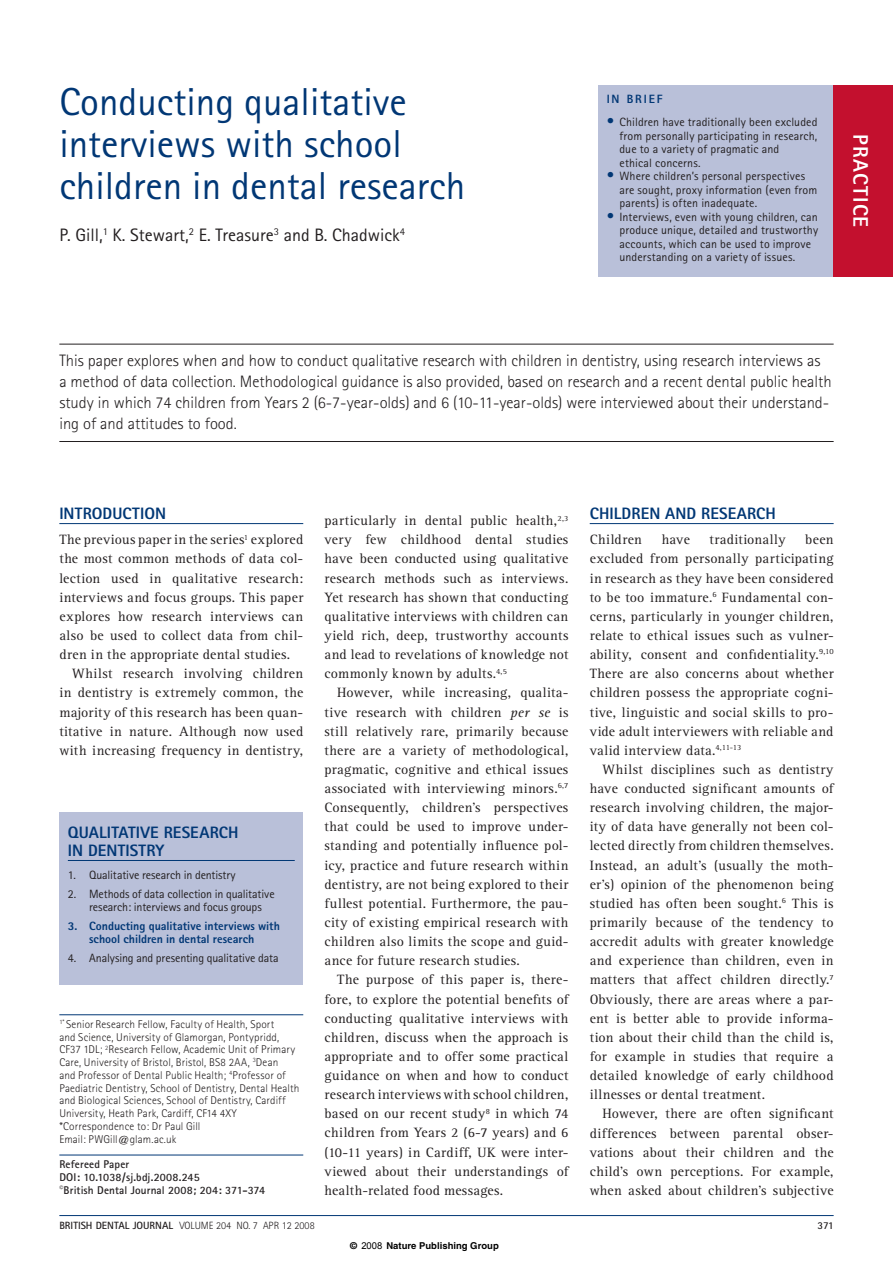
<style>
.page{position:relative;width:893px;height:1263px;background:#fff}
.page>*{position:absolute;margin:0;border:0;box-sizing:border-box;transform-origin:0 0}
.t1{font:39px/42px "Rotis Sans Serif";color:#013775}
.t2{font:800 21px "Rotis Sans Serif";letter-spacing:.055em;color:#fff}
.t3{font:18px "Rotis Sans Serif";color:#231f20}
.t4{font:300 16.5px/21px "Rotis Sans Serif";color:#231f20}
.t5{font:800 16.5px/18px "Rotis Sans Serif";letter-spacing:.01em;color:#013775}
.t6{font:13.95px/19.2px "Rotis Serif";letter-spacing:.02em;color:#231f20;text-align:justify}
.t7{font:12px/13.5px "Rotis Sans Serif";letter-spacing:.005em;color:#231f20}
.t8{font:800 12px/13.5px "Rotis Sans Serif";color:#013775;text-align:center}
.t9{font:300 11.25px/12.8px "Rotis Sans Serif";letter-spacing:.01em;color:#231f20}
.t10{font:700 11.25px/12.8px "Rotis Sans Serif";letter-spacing:.01em;color:#231f20}
.t11{font:300 10.5px "Rotis Sans Serif";color:#231f20}
.t12{font:700 10.5px "Rotis Sans Serif";color:#231f20}
.t13{font:700 9.45px "Helvetica";color:#000}
.s1{font-size:15px;color:#013775}
.s2{font-style:italic}
.s3{font-weight:700}
.s4{font-family:"Arial";font-weight:400}
</style>
<div class="page">
<hr style="left:59px;top:344px;width:774px;height:1px;background:#231f20">
<hr style="left:59px;top:441px;width:774px;height:1px;background:#231f20">
<hr style="left:59px;top:523px;width:244px;height:1px;background:#013775">
<hr style="left:589px;top:523px;width:244px;height:1px;background:#013775">
<hr style="left:59px;top:1014px;width:244px;height:1px;background:#013775">
<hr style="left:59px;top:1155px;width:244px;height:1px;background:#013775">
<hr style="left:59px;top:1215px;width:774px;height:1px;background:#013775">
<div style="left:598px;top:85px;width:294px;height:191px;background:#b9c0d9"></div>
<div style="left:833px;top:85px;width:59px;height:191px;background:#c3102e"></div>
<div style="left:59px;top:812px;width:244px;height:172px;background:#b9c0d9"></div>
<hr style="left:68px;top:860px;width:227px;height:1px;background:#013775">
<h1 class="t1" style="left:59px;top:85px;width:407px">Conducting qualitative interviews with school children in dental research</h1>
<h4 class="t3" style="left:59px;top:229px;width:347px">P. Gill,<sup>1</sup> K. Stewart,<sup>2</sup> E. Treasure<sup>3</sup> and B. Chadwick<sup>4</sup></h4>
<p class="t8" style="left:606px;top:93px;width:57px">IN BRIEF</p>
<p class="t7" style="left:619px;top:117px;width:200px;text-indent:-13px"><span class="s1">•</span> Children have traditionally been excluded from personally participating in research, due to a variety of pragmatic and<br>ethical concerns.</p>
<p class="t7" style="left:619px;top:171px;width:199px;text-indent:-13px"><span class="s1">•</span> Where children’s personal perspectives are sought, proxy information (even from parents) is often inadequate.</p>
<p class="t7" style="left:619px;top:211px;width:200px;text-indent:-13px"><span class="s1">•</span> Interviews, even with young children, can produce unique, detailed and trustworthy accounts, which can be used to improve understanding on a variety of issues.</p>
<p class="t2" style="left:868px;top:134px;width:95px;rotate:90deg">PRACTICE</p>
<p class="t4" style="left:59px;top:351px;width:773px">This paper explores when and how to conduct qualitative research with children in dentistry, using research interviews as a method of data collection. Methodological guidance is also provided, based on research and a recent dental public health study in which 74 children from Years 2 (6-7-year-olds) and 6 (10-11-year-olds) were interviewed about their understand&shy;ing of and attitudes to food.</p>
<h4 class="t5" style="left:59px;top:506px;width:108px">INTRODUCTION</h4>
<p class="t6" style="left:59px;top:531px;width:245px">The previous paper in the series<sup>1</sup> explored the most common methods of data col&shy;lection used in qualitative research: interviews and focus groups. This paper explores how research interviews can also be used to collect data from chil&shy;dren in the appropriate dental studies.</p>
<p class="t6" style="left:59px;top:665px;width:245px;text-indent:13px">Whilst research involving children in dentistry is extremely common, the majority of this research has been quan&shy;titative in nature. Although now used with increasing frequency in dentistry,</p>
<p class="t5" style="left:68px;top:825px;width:172px">QUALITATIVE RESEARCH<br>IN DENTISTRY</p>
<p class="t7" style="left:68px;top:869px;width:169px">1. Qualitative research in dentistry</p>
<p class="t7" style="left:89px;top:888px;width:187px;text-indent:-21px">2. Methods of data collection in qualitative research: interviews and focus groups</p>
<p class="t8" style="left:68px;top:920px;width:214px">3. Conducting qualitative interviews with school children in dental research</p>
<p class="t7" style="left:68px;top:953px;width:212px">4. Analysing and presenting qualitative data</p>
<p class="t9" style="left:59px;top:1019px;width:241px"><sup>1*</sup> Senior Research Fellow, Faculty of Health, Sport<br>and Science, University of Glamorgan, Pontypridd, CF37 1DL; <sup>2</sup>Research Fellow, Academic Unit of Primary Care, University of Bristol, Bristol, BS8 2AA, <sup>3</sup>Dean<br>and Professor of Dental Public Health; <sup>4</sup>Professor of Paediatric Dentistry, School of Dentistry, Dental Health and Biological Sciences, School of Dentistry, Cardiff University, Heath Park, Cardiff, CF14 4XY *Correspondence to: Dr Paul Gill<br>Email: PWGill@glam.ac.uk</p>
<p class="t10" style="left:59px;top:1159px;width:207px">Refereed Paper<br>DOI: 10.1038/sj.bdj.2008.245<br><sup>©</sup>British Dental Journal 2008; 204: 371-374</p>
<p class="t6" style="left:324px;top:512px;width:245px">particularly in dental public health,<sup>2,3 </sup>very few childhood dental studies have been conducted using qualitative research methods such as interviews.<br>Yet research has shown that conducting qualitative interviews with children can yield rich, deep, trustworthy accounts and lead to revelations of knowledge not commonly known by adults.<sup>4,5</sup></p>
<p class="t6" style="left:324px;top:684px;width:245px;text-indent:13px">However, while increasing, qualita&shy;tive research with children <span class="s2">per se</span> is still relatively rare, primarily because there are a variety of methodological, pragmatic, cognitive and ethical issues associated with interviewing minors.<sup>6,7<br></sup>Consequently, children’s perspectives that could be used to improve under&shy;standing and potentially influence pol&shy;icy, practice and future research within dentistry, are not being explored to their fullest potential. Furthermore, the pau&shy;city of existing empirical research with children also limits the scope and guid&shy;ance for future research studies.</p>
<p class="t6" style="left:324px;top:971px;width:245px;text-indent:13px">The purpose of this paper is, there&shy;fore, to explore the potential benefits of conducting qualitative interviews with children, discuss when the approach is appropriate and to offer some practical guidance on when and how to conduct research interviews with school children, based on our recent study<sup>8</sup> in which 74 children from Years 2 (6-7 years) and 6 (10-11 years) in Cardiff, UK were inter&shy;viewed about their understandings of health-related food messages.</p>
<h4 class="t5" style="left:589px;top:506px;width:188px">CHILDREN AND RESEARCH</h4>
<p class="t6" style="left:589px;top:531px;width:54px">Children</p>
<p class="t6" style="left:661px;top:531px;width:30px">have</p>
<p class="t6" style="left:709px;top:531px;width:77px">traditionally</p>
<p class="t6" style="left:589px;top:531px;width:245px;text-indent:215px">been excluded from personally participating in research as they have been considered to be too immature.<sup>6</sup> Fundamental con&shy;cerns, particularly in younger children, relate to ethical issues such as vulner&shy;ability, consent and confidentiality.<sup>9,10<br></sup>There are also concerns about whether children possess the appropriate cogni&shy;tive, linguistic and social skills to pro&shy;vide adult interviewers with reliable and valid interview data.<sup>4,11-13</sup></p>
<p class="t6" style="left:589px;top:761px;width:245px;text-indent:13px">Whilst disciplines such as dentistry have conducted significant amounts of research involving children, the major&shy;ity of data have generally not been col&shy;lected directly from children themselves.<br>Instead, an adult’s (usually the moth&shy;er’s) opinion of the phenomenon being studied has often been sought.<sup>6</sup> This is primarily because of the tendency to accredit adults with greater knowledge and experience than children, even in matters that affect children directly.<sup>7<br></sup>Obviously, there are areas where a par&shy;ent is better able to provide informa&shy;tion about their child than the child is, for example in studies that require a detailed knowledge of early childhood illnesses or dental treatment.</p>
<p class="t6" style="left:589px;top:1105px;width:245px;text-indent:13px">However, there are often significant differences between parental obser&shy;vations about their children and the child’s own perceptions. For example, when asked about children’s subjective</p>
<p class="t11" style="left:59px;top:1221px;width:257px"><span class="s3">BRITISH DENTAL JOURNAL</span> VOLUME 204 NO. 7 APR 12 2008</p>
<p class="t12" style="left:817px;top:1221px;width:18px">371</p>
<p class="t13" style="left:350px;top:1240px;width:150px">© <span class="s4">2008</span> Nature Publishing Group</p>
</div>
